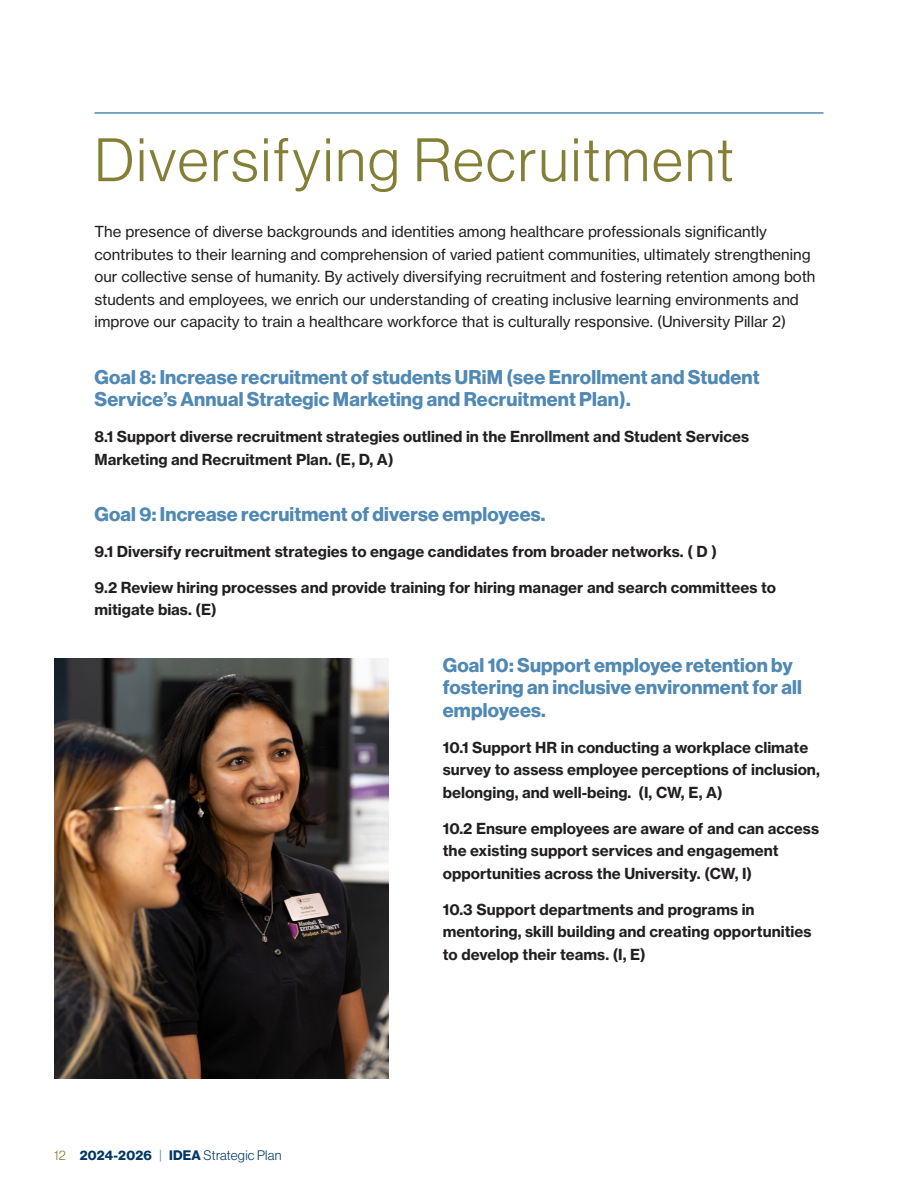
<style>
.page{position:relative;width:918px;height:1188px;background:#fff}
.page>*{position:absolute;margin:0;border:0;box-sizing:border-box;transform-origin:0 0}
.t1{font:60px "N Haas Grotesk DS Pro 45 Lt";letter-spacing:.04em;color:#837f36}
.t2{font:19.5px/22.5px "N Haas Grotesk DS Pro 75 Bd";letter-spacing:.01em;color:#5089b4}
.t3{font:15px/22.5px "N Haas Grotesk TX Pro 75 Bd";color:#231f20}
.t4{font:15px/22.5px "N Haas Grotesk TX Pro 55 Rg";color:#231f20}
.t5{font:13.5px "N Haas Grotesk DS Pro 75 Bd";letter-spacing:.02em;color:#003864}
.s1{font-family:"N Haas Grotesk DS Pro 45 Lt";color:#837f36}
.s2{font-family:"N Haas Grotesk DS Pro 45 Lt";color:#5089b4}
.s3{font-family:"N Haas Grotesk DS Pro 45 Lt"}
</style>
<div class="page">
<hr style="left:94px;top:112px;width:730px;height:2px;background:#5089b4">
<img style="left:54px;top:659px;width:335px;height:419px">
<p class="t1" style="left:94px;top:126px;width:641px">Diversifying Recruitment</p>
<p class="t4" style="left:94px;top:221px;width:723px">The presence of diverse backgrounds and identities among healthcare professionals significantly contributes to their learning and comprehension of varied patient communities, ultimately strengthening our collective sense of humanity. By actively diversifying recruitment and fostering retention among both students and employees, we enrich our understanding of creating inclusive learning environments and improve our capacity to train a healthcare workforce that is culturally responsive. (University Pillar 2)</p>
<p class="t2" style="left:94px;top:366px;width:667px">Goal 8: Increase recruitment of students URiM (see Enrollment and Student<br>Service’s Annual Strategic Marketing and Recruitment Plan).</p>
<p class="t3" style="left:94px;top:425px;width:656px">8.1 Support diverse recruitment strategies outlined in the Enrollment and Student Services<br>Marketing and Recruitment Plan. (E, D, A)</p>
<p class="t2" style="left:94px;top:503px;width:452px">Goal 9: Increase recruitment of diverse employees.</p>
<p class="t3" style="left:94px;top:540px;width:624px">9.1 Diversify recruitment strategies to engage candidates from broader networks. ( D )</p>
<p class="t3" style="left:94px;top:576px;width:683px">9.2 Review hiring processes and provide training for hiring manager and search committees to mitigate bias. (E)</p>
<p class="t2" style="left:443px;top:654px;width:361px">Goal 10: Support employee retention by fostering an inclusive environment for all employees.</p>
<p class="t3" style="left:443px;top:736px;width:379px">10.1 Support HR in conducting a workplace climate survey to assess employee perceptions of inclusion, belonging, and well-being. (I, CW, E, A)</p>
<p class="t3" style="left:443px;top:817px;width:378px">10.2 Ensure employees are aware of and can access the existing support services and engagement opportunities across the University. (CW, I)</p>
<p class="t3" style="left:443px;top:898px;width:370px">10.3 Support departments and programs in mentoring, skill building and creating opportunities to develop their teams. (I, E)</p>
<p class="t5" style="left:54px;top:1147px;width:229px"><span class="s1">12</span> 2024-2026 <span class="s2">|</span> IDEA <span class="s3">Strategic Plan</span></p>
</div>
